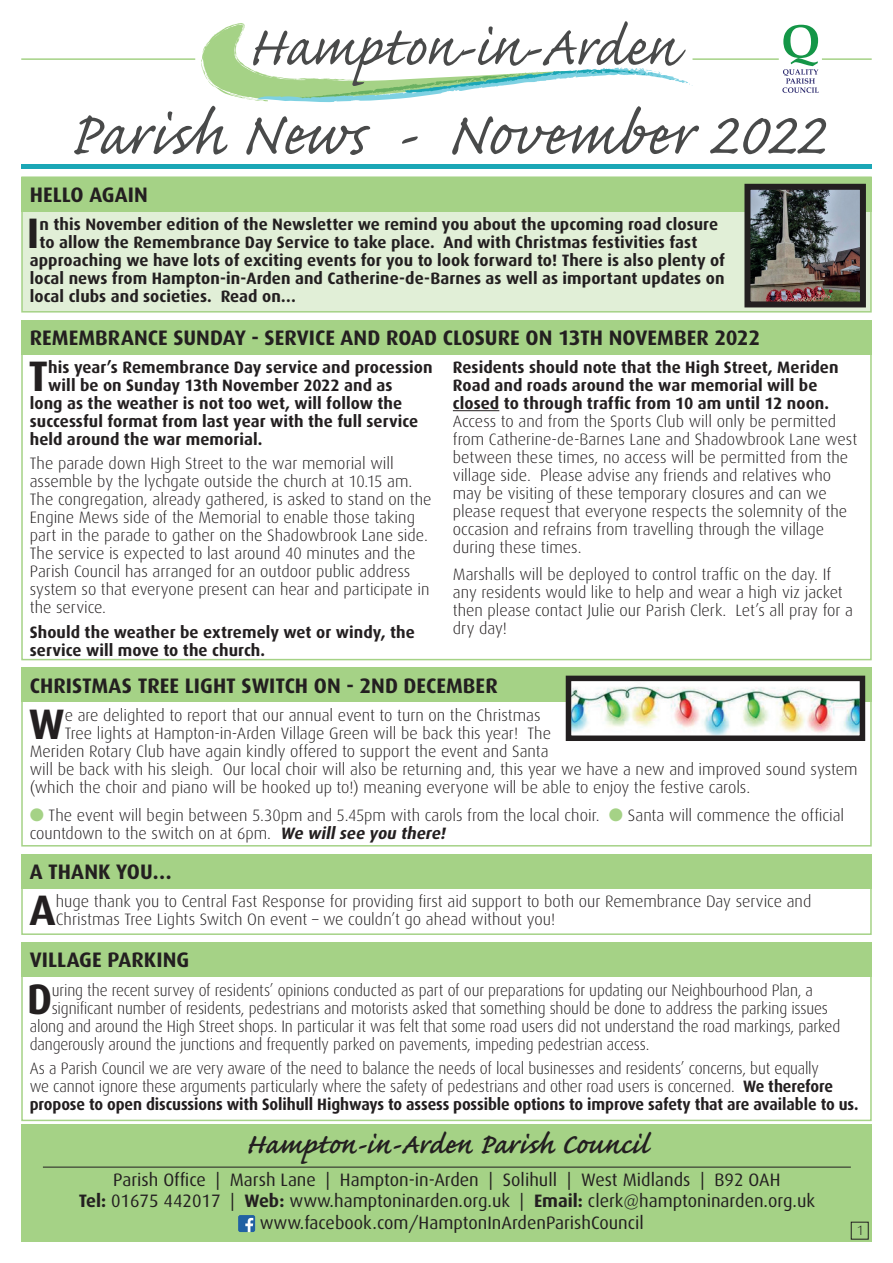
<style>
.page{position:relative;width:893px;height:1263px;background:#fff}
.page>*{position:absolute;margin:0;border:0;box-sizing:border-box;transform-origin:0 0}
.t1{font:78px "Caflisch Script Pro";letter-spacing:.005em;color:#494a4a}
.t2{font:700 42.6px "Dax";color:#231f20}
.t3{font:700 42.6px "Dax";color:#231f20;scale:.95 1}
.t4{font:600 36px "Caflisch Script Pro";color:#231f20}
.t5{font:700 21px "Dax";color:#231f20}
.t6{font:18px/21.6px "Dax";color:#231f20;text-align:center}
.t7{font:300 16.5px/18px "Dax";letter-spacing:-.005em;color:#231f20}
.t8{font:300 16.5px/18px "Dax";letter-spacing:-.005em;color:#231f20;scale:.95 1}
.t9{font:700 16.5px/18px "Dax";letter-spacing:.005em;color:#231f20}
.t10{font:300 13.5px "Dax";color:#231f20}
.s1{color:#a5d286}
.s2{font-weight:700;font-style:italic}
.s3{font-weight:700}
</style>
<div class="page">
<svg style="left:782px;top:25px;width:37px;height:68px"></svg>
<svg style="left:195px;top:21px;width:498px;height:82px"></svg>
<hr style="left:21px;top:58px;width:174px;height:2px;background:#a5d286">
<hr style="left:692px;top:58px;width:87px;height:2px;background:#a5d286">
<hr style="left:822px;top:58px;width:50px;height:2px;background:#a5d286">
<hr style="left:21px;top:164px;width:851px;height:4px;background:#1ba7b6">
<div style="left:21px;top:1125px;width:851px;height:117px;background:#a5d286"></div>
<hr style="left:43px;top:1167px;width:808px;height:1px;background:#231f20">
<div style="left:851px;top:1222px;width:18px;height:17px;border:1px solid #231f20"></div>
<img style="left:238px;top:1215px;width:17px;height:17px">
<div style="left:21px;top:176px;width:851px;height:137px;background:#e1efd7;border:2px solid #a5d286"></div>
<div style="left:21px;top:177px;width:851px;height:34px;background:#a5d286"></div>
<img style="left:751px;top:191px;width:108px;height:109px">
<div style="left:744px;top:184px;width:122px;height:123px;border:6px solid #231f20"></div>
<div style="left:21px;top:668px;width:851px;height:178px;border:2px solid #a5d286"></div>
<div style="left:21px;top:668px;width:851px;height:34px;background:#a5d286"></div>
<img style="left:572px;top:682px;width:287px;height:53px">
<div style="left:566px;top:676px;width:299px;height:65px;border:5px solid #231f20"></div>
<div style="left:21px;top:320px;width:851px;height:34px;background:#a5d286"></div>
<hr style="left:453px;top:410px;width:46px;height:1px;background:#231f20">
<div style="left:21px;top:854px;width:851px;height:81px;border:2px solid #a5d286"></div>
<div style="left:21px;top:854px;width:851px;height:34px;background:#a5d286"></div>
<div style="left:21px;top:942px;width:851px;height:179px;border:2px solid #a5d286"></div>
<div style="left:21px;top:942px;width:851px;height:34px;background:#a5d286"></div>
<h1 class="t1" style="left:69px;top:94px;width:757px">Parish News - November 2022</h1>
<p class="t5" style="left:30px;top:183px;width:120px">HELLO AGAIN</p>
<h2 class="t2" style="left:27px;top:209px;width:14px">I</h2>
<p class="t9" style="left:40px;top:216px;width:680px">n this November edition of the Newsletter we remind you about the upcoming road closure</p>
<p class="t9" style="left:40px;top:234px;width:659px">to allow the Remembrance Day Service to take place. And with Christmas festivities fast</p>
<p class="t9" style="left:30px;top:252px;width:697px">approaching we have lots of exciting events for you to look forward to! There is also plenty of</p>
<p class="t9" style="left:30px;top:270px;width:696px">local news from Hampton-in-Arden and Catherine-de-Barnes as well as important updates on</p>
<p class="t9" style="left:30px;top:288px;width:268px">local clubs and societies. Read on…</p>
<p class="t5" style="left:30px;top:326px;width:732px">REMEMBRANCE SUNDAY - SERVICE AND ROAD CLOSURE ON 13TH NOVEMBER 2022</p>
<h2 class="t2" style="left:28px;top:352px;width:21px">T</h2>
<p class="t9" style="left:48px;top:358px;width:386px">his year’s Remembrance Day service and procession</p>
<p class="t9" style="left:453px;top:358px;width:387px">Residents should note that the High Street, Meriden<br>Road and roads around the war memorial will be closed to through traffic from 10 am until 12 noon.</p>
<p class="t7" style="left:453px;top:412px;width:406px">Access to and from the Sports Club will only be permitted from Catherine-de-Barnes Lane and Shadowbrook Lane west between these times, no access will be permitted from the village side. Please advise any friends and relatives who may be visiting of these temporary closures and can we please request that everyone respects the solemnity of the occasion and refrains from travelling through the village during these times.</p>
<p class="t7" style="left:453px;top:565px;width:402px">Marshalls will be deployed to control traffic on the day. If any residents would like to help and wear a high viz jacket then please contact Julie our Parish Clerk. Let’s all pray for a dry day!</p>
<p class="t9" style="left:48px;top:376px;width:346px">will be on Sunday 13th November 2022 and as</p>
<p class="t9" style="left:30px;top:394px;width:374px">long as the weather is not too wet, will follow the</p>
<p class="t9" style="left:30px;top:412px;width:390px">successful format from last year with the full service</p>
<p class="t9" style="left:30px;top:430px;width:234px">held around the war memorial.</p>
<p class="t7" style="left:30px;top:455px;width:403px">The parade down High Street to the war memorial will assemble by the lychgate outside the church at 10.15 am.<br>The congregation, already gathered, is asked to stand on the Engine Mews side of the Memorial to enable those taking part in the parade to gather on the Shadowbrook Lane side.<br>The service is expected to last around 40 minutes and the Parish Council has arranged for an outdoor public address system so that everyone present can hear and participate in the service.</p>
<p class="t9" style="left:30px;top:623px;width:387px">Should the weather be extremely wet or windy, the service will move to the church.</p>
<p class="t5" style="left:30px;top:673px;width:470px">CHRISTMAS TREE LIGHT SWITCH ON - 2ND DECEMBER</p>
<h2 class="t2" style="left:29px;top:700px;width:37px">W</h2>
<p class="t7" style="left:65px;top:706px;width:477px">e are delighted to report that our annual event to turn on the Christmas</p>
<p class="t7" style="left:65px;top:724px;width:488px">Tree lights at Hampton-in-Arden Village Green will be back this year! The</p>
<p class="t7" style="left:30px;top:742px;width:520px">Meriden Rotary Club have again kindly offered to support the event and Santa</p>
<p class="t7" style="left:30px;top:760px;width:829px">will be back with his sleigh. Our local choir will also be returning and, this year we have a new and improved sound system</p>
<p class="t7" style="left:30px;top:778px;width:722px">(which the choir and piano will be hooked up to!) meaning everyone will be able to enjoy the festive carols.</p>
<p class="t7" style="left:30px;top:806px;width:816px"><span class="s1">●</span> The event will begin between 5.30pm and 5.45pm with carols from the local choir. <span class="s1">●</span> Santa will commence the official countdown to the switch on at 6pm. <span class="s2">We will see you there!</span></p>
<p class="t5" style="left:30px;top:860px;width:144px">A THANK YOU…</p>
<h2 class="t2" style="left:30px;top:886px;width:28px">A</h2>
<p class="t7" style="left:56px;top:893px;width:757px">huge thank you to Central Fast Response for providing first aid support to both our Remembrance Day service and<br>Christmas Tree Lights Switch On event – we couldn’t go ahead without you!</p>
<p class="t5" style="left:30px;top:948px;width:161px">VILLAGE PARKING</p>
<h2 class="t3" style="left:27px;top:975px;width:28px">D</h2>
<p class="t8" style="left:52px;top:981px;width:803px">uring the recent survey of residents’ opinions conducted as part of our preparations for updating our Neighbourhood Plan, a</p>
<p class="t8" style="left:52px;top:999px;width:819px">significant number of residents, pedestrians and motorists asked that something should be done to address the parking issues</p>
<p class="t8" style="left:30px;top:1017px;width:855px">along and around the High Street shops. In particular it was felt that some road users did not understand the road markings, parked</p>
<p class="t8" style="left:30px;top:1035px;width:654px">dangerously around the junctions and frequently parked on pavements, impeding pedestrian access.</p>
<p class="t8" style="left:30px;top:1059px;width:874px">As a Parish Council we are very aware of the need to balance the needs of local businesses and residents’ concerns, but equally<br>we cannot ignore these arguments particularly where the safety of pedestrians and other road users is concerned. <span class="s3">We therefore propose to open discussions with Solihull Highways to assess possible options to improve safety that are available to us.</span></p>
<h3 class="t4" style="left:245px;top:1125px;width:405px">Hampton-in-Arden Parish Council</h3>
<p class="t6" style="left:79px;top:1169px;width:738px">Parish Office | Marsh Lane | Hampton-in-Arden | Solihull | West Midlands | B92 OAH<br><span class="s3">Tel:</span> 01675 442017 | <span class="s3">Web:</span> www.hamptoninarden.org.uk | <span class="s3">Email:</span> clerk@hamptoninarden.org.uk www.facebook.com/HamptonInArdenParishCouncil</p>
<p class="t10" style="left:857px;top:1223px;width:8px">1</p>
</div>
